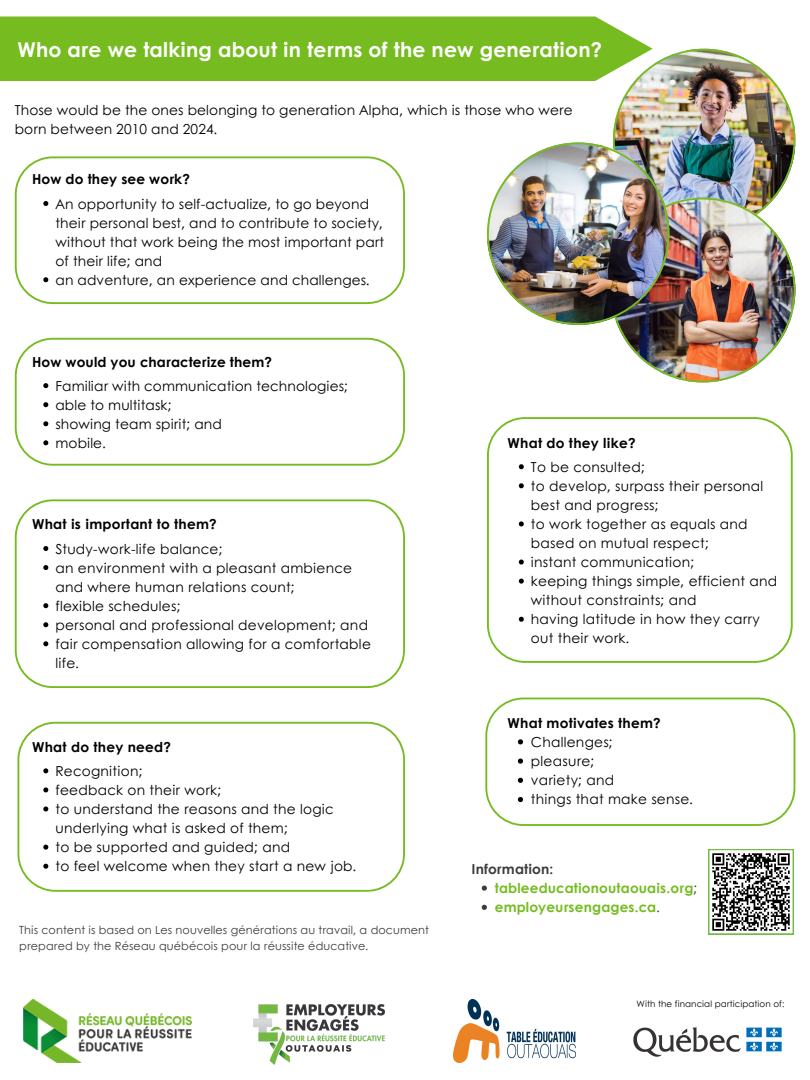
<style>
.page{position:relative;width:810px;height:1080px;background:#fff}
.page>*{position:absolute;margin:0;border:0;box-sizing:border-box;transform-origin:0 0}
.t1{font:700 20.38px "Century Gothic";letter-spacing:.01em;color:#fff}
.t2{font:13.75px/19.1px "Century Gothic";letter-spacing:.02em;color:#000}
.t3{font:700 13.75px "Century Gothic";letter-spacing:.02em;color:#000}
.t4{font:700 13.75px "Century Gothic";letter-spacing:.01em;color:#76bc21}
.t5{font:700 13.75px "Century Gothic";letter-spacing:.01em;color:#3c3c3b}
.t6{font:11.25px/15.5px "Century Gothic";letter-spacing:.01em;color:#3c3c3b}
.t7{font:8.75px "Century Gothic";letter-spacing:.01em;color:#000}
.s1{font-weight:400;color:#3c3c3b}
</style>
<div class="page">
<img style="left:453px;top:999px;width:122px;height:63px">
<img style="left:253px;top:1005px;width:132px;height:60px">
<div style="left:0;top:16px;width:653px;height:65px;background:#76bc21"></div>
<img style="left:23px;top:999px;width:169px;height:63px">
<svg style="left:15px;top:156px;width:390px;height:148px"></svg>
<svg style="left:15px;top:338px;width:390px;height:128px"></svg>
<svg style="left:487px;top:417px;width:306px;height:246px"></svg>
<svg style="left:15px;top:499px;width:390px;height:189px"></svg>
<svg style="left:17px;top:722px;width:388px;height:170px"></svg>
<img style="left:487px;top:49px;width:308px;height:333px">
<svg style="left:485px;top:698px;width:310px;height:128px"></svg>
<svg style="left:43px;top:201px;width:5px;height:5px"></svg>
<svg style="left:43px;top:277px;width:5px;height:5px"></svg>
<svg style="left:43px;top:383px;width:5px;height:5px"></svg>
<svg style="left:43px;top:402px;width:5px;height:5px"></svg>
<svg style="left:43px;top:421px;width:5px;height:5px"></svg>
<svg style="left:43px;top:440px;width:5px;height:5px"></svg>
<svg style="left:482px;top:886px;width:5px;height:5px"></svg>
<svg style="left:482px;top:905px;width:5px;height:5px"></svg>
<svg style="left:709px;top:849px;width:84px;height:85px"></svg>
<img style="left:633px;top:1027px;width:149px;height:30px">
<p class="t1" style="left:17px;top:34px;width:586px">Who are we talking about in terms of the new generation?</p>
<p class="t2" style="left:15px;top:99px;width:560px;line-height:19.2px">Those would be the ones belonging to generation Alpha, which is those who were born between 2010 and 2024.</p>
<p class="t3" style="left:32px;top:169px;width:159px">How do they see work?</p>
<p class="t2" style="left:55px;top:193px;width:330px">An opportunity to self-actualize, to go beyond their personal best, and to contribute to society, without that work being the most important part of their life; and</p>
<h4 class="t2" style="left:55px;top:270px;width:316px">an adventure, an experience and challenges.</h4>
<h2 class="t3" style="left:32px;top:351px;width:242px">How would you characterize them?</h2>
<p class="t2" style="left:55px;top:376px;width:294px">Familiar with communication technologies;</p>
<p class="t2" style="left:55px;top:395px;width:118px">able to multitask;</p>
<p class="t2" style="left:55px;top:414px;width:168px">showing team spirit; and</p>
<p class="t2" style="left:55px;top:433px;width:52px">mobile.</p>
<p class="t3" style="left:32px;top:514px;width:186px">What is important to them?</p>
<p class="t2" style="left:55px;top:538px;width:169px">Study-work-life balance;</p>
<h2 class="t2" style="left:55px;top:557px;width:298px">an environment with a pleasant ambience and where human relations count;</h2>
<p class="t2" style="left:55px;top:596px;width:127px">flexible schedules;</p>
<p class="t2" style="left:55px;top:615px;width:314px">personal and professional development; and</p>
<p class="t2" style="left:55px;top:634px;width:317px">fair compensation allowing for a comfortable life.</p>
<p class="t3" style="left:32px;top:736px;width:141px">What do they need?</p>
<p class="t2" style="left:55px;top:761px;width:89px">Recognition;</p>
<p class="t2" style="left:55px;top:780px;width:167px">feedback on their work;</p>
<h2 class="t2" style="left:55px;top:799px;width:280px">to understand the reasons and the logic underlying what is asked of them;</h2>
<p class="t2" style="left:55px;top:837px;width:236px">to be supported and guided; and</p>
<p class="t2" style="left:55px;top:856px;width:302px">to feel welcome when they start a new job.</p>
<p class="t6" style="left:19px;top:922px;width:411px">This content is based on Les nouvelles générations au travail, a document prepared by the Réseau québécois pour la réussite éducative.</p>
<h2 class="t3" style="left:508px;top:432px;width:130px">What do they like?</h2>
<p class="t2" style="left:531px;top:457px;width:115px">To be consulted;</p>
<p class="t2" style="left:531px;top:476px;width:234px">to develop, surpass their personal best and progress;</p>
<p class="t2" style="left:531px;top:514px;width:218px">to work together as equals and based on mutual respect;</p>
<h2 class="t2" style="left:531px;top:552px;width:165px">instant communication;</h2>
<p class="t2" style="left:531px;top:571px;width:248px">keeping things simple, efficient and without constraints; and</p>
<p class="t2" style="left:531px;top:609px;width:230px">having latitude in how they carry out their work.</p>
<p class="t3" style="left:508px;top:712px;width:155px">What motivates them?</p>
<h2 class="t2" style="left:531px;top:732px;width:83px">Challenges;</h2>
<p class="t2" style="left:531px;top:751px;width:65px">pleasure;</p>
<p class="t2" style="left:531px;top:770px;width:85px">variety; and</p>
<p class="t2" style="left:531px;top:789px;width:164px">things that make sense.</p>
<h2 class="t5" style="left:471px;top:858px;width:83px">Information:</h2>
<p class="t4" style="left:495px;top:878px;width:204px">tableeducationoutaouais.org<span class="s1">;</span></p>
<p class="t4" style="left:495px;top:897px;width:167px">employeursengages.ca<span class="s1">.</span></p>
<p class="t7" style="left:637px;top:998px;width:149px">With the financial participation of:</p>
</div>
